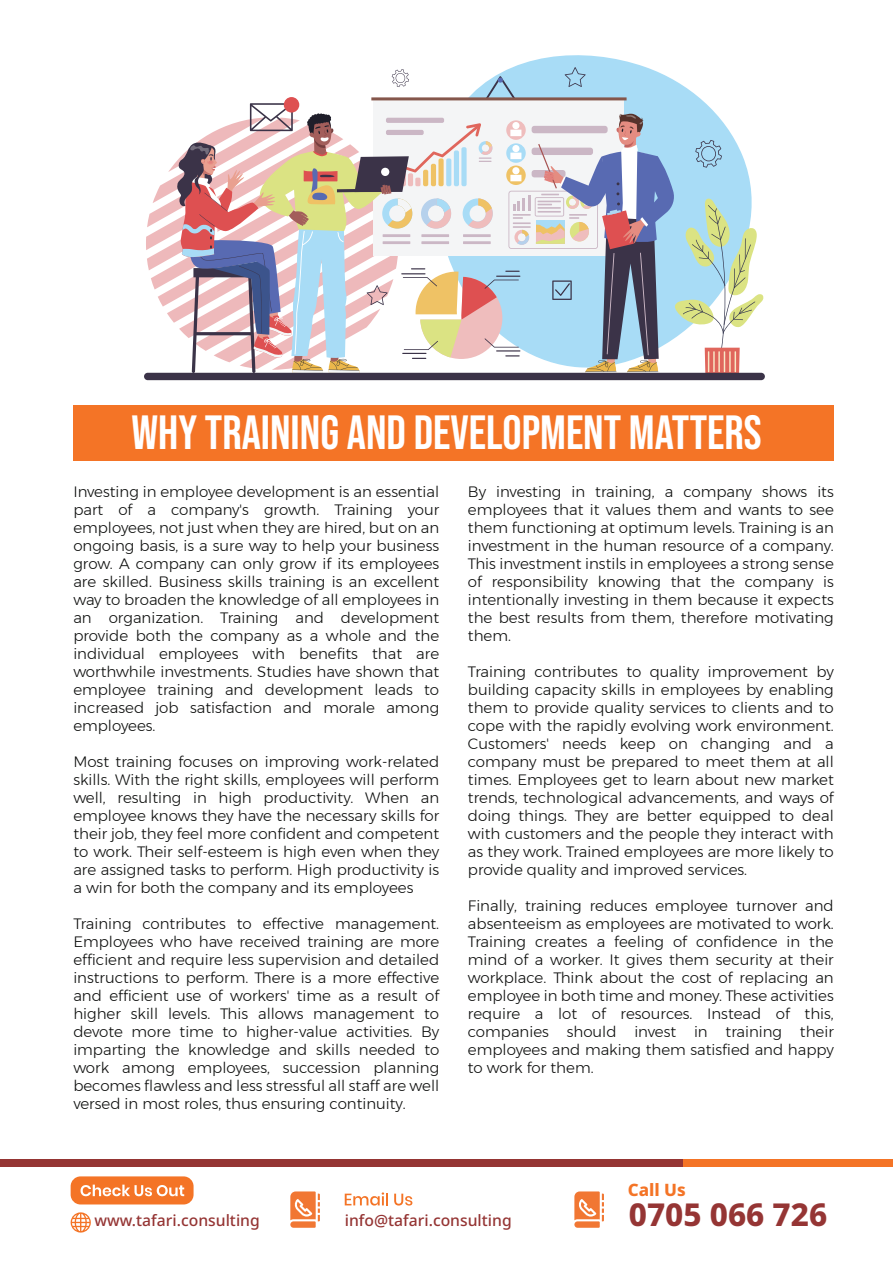
<style>
.page{position:relative;width:893px;height:1263px;background:#fff}
.page>*{position:absolute;margin:0;border:0;box-sizing:border-box;transform-origin:0 0}
.t1{font:700 48px "Bebas Neue Pro";color:#fff}
.t2{font:800 31.5px "Noto Sans";color:#953534}
.t3{font:800 17.1px "Noto Sans";color:#f47426}
.t4{font:500 15.75px "Noto Sans";color:#953534}
.t5{font:300 15px/18px "Montserrat";color:#0e0f0e;text-align:justify}
</style>
<div class="page">
<div style="left:73px;top:405px;width:761px;height:56px;background:#f47426"></div>
<div style="left:0;top:1159px;width:683px;height:7px;background:#953534"></div>
<div style="left:683px;top:1159px;width:210px;height:7px;background:#f47426"></div>
<div style="left:71px;top:1176px;width:123px;height:28px;background:#f47426;border-radius:10px"></div>
<svg style="left:81px;top:1184px;width:103px;height:12px"></svg>
<svg style="left:71px;top:1212px;width:20px;height:20px"></svg>
<svg style="left:345px;top:1192px;width:43px;height:13px"></svg>
<svg style="left:394px;top:1193px;width:18px;height:12px"></svg>
<svg style="left:290px;top:1191px;width:30px;height:37px"></svg>
<svg style="left:574px;top:1191px;width:30px;height:37px"></svg>
<svg style="left:514px;top:55px;width:131px;height:12px;fill:#a8dcf6"></svg>
<div style="left:144px;top:373px;width:621px;height:7px;background:#3b3348;border-radius:4px"></div>
<svg style="left:146px;top:67px;width:618px;height:307px"></svg>
<h1 class="t1" style="left:131px;top:405px;width:631px">WHY TRAINING AND DEVELOPMENT MATTERS</h1>
<p class="t5" style="left:73px;top:482px;width:367px">Investing in employee development is an essential part of a company's growth. Training your employees, not just when they are hired, but on an ongoing basis, is a sure way to help your business grow. A company can only grow if its employees are skilled. Business skills training is an excellent way to broaden the knowledge of all employees in an organization. Training and development provide both the company as a whole and the individual employees with benefits that are worthwhile investments. Studies have shown that employee training and development leads to increased job satisfaction and morale among employees.</p>
<p class="t5" style="left:73px;top:752px;width:367px">Most training focuses on improving work-related skills. With the right skills, employees will perform well, resulting in high productivity. When an employee knows they have the necessary skills for their job, they feel more confident and competent to work. Their self-esteem is high even when they are assigned tasks to perform. High productivity is a win for both the company and its employees</p>
<p class="t5" style="left:73px;top:914px;width:367px">Training contributes to effective management.<br>Employees who have received training are more efficient and require less supervision and detailed instructions to perform. There is a more effective and efficient use of workers' time as a result of higher skill levels. This allows management to devote more time to higher-value activities. By imparting the knowledge and skills needed to work among employees, succession planning becomes flawless and less stressful all staff are well versed in most roles, thus ensuring continuity.</p>
<p class="t5" style="left:468px;top:482px;width:367px">By investing in training, a company shows its employees that it values them and wants to see them functioning at optimum levels. Training is an investment in the human resource of a company.<br>This investment instils in employees a strong sense of responsibility knowing that the company is intentionally investing in them because it expects the best results from them, therefore motivating them.</p>
<p class="t5" style="left:468px;top:662px;width:367px">Training contributes to quality improvement by building capacity skills in employees by enabling them to provide quality services to clients and to cope with the rapidly evolving work environment.<br>Customers' needs keep on changing and a company must be prepared to meet them at all times. Employees get to learn about new market trends, technological advancements, and ways of doing things. They are better equipped to deal with customers and the people they interact with as they work. Trained employees are more likely to provide quality and improved services.</p>
<p class="t5" style="left:468px;top:896px;width:367px">Finally, training reduces employee turnover and absenteeism as employees are motivated to work.<br>Training creates a feeling of confidence in the mind of a worker. It gives them security at their workplace. Think about the cost of replacing an employee in both time and money. These activities require a lot of resources. Instead of this, companies should invest in training their employees and making them satisfied and happy to work for them.</p>
<p class="t3" style="left:628px;top:1177px;width:60px">Call Us</p>
<p class="t4" style="left:95px;top:1209px;width:167px">www.tafari.consulting</p>
<p class="t4" style="left:345px;top:1209px;width:169px">info@tafari.consulting</p>
<h2 class="t2" style="left:629px;top:1191px;width:200px">0705 066 726</h2>
</div>
